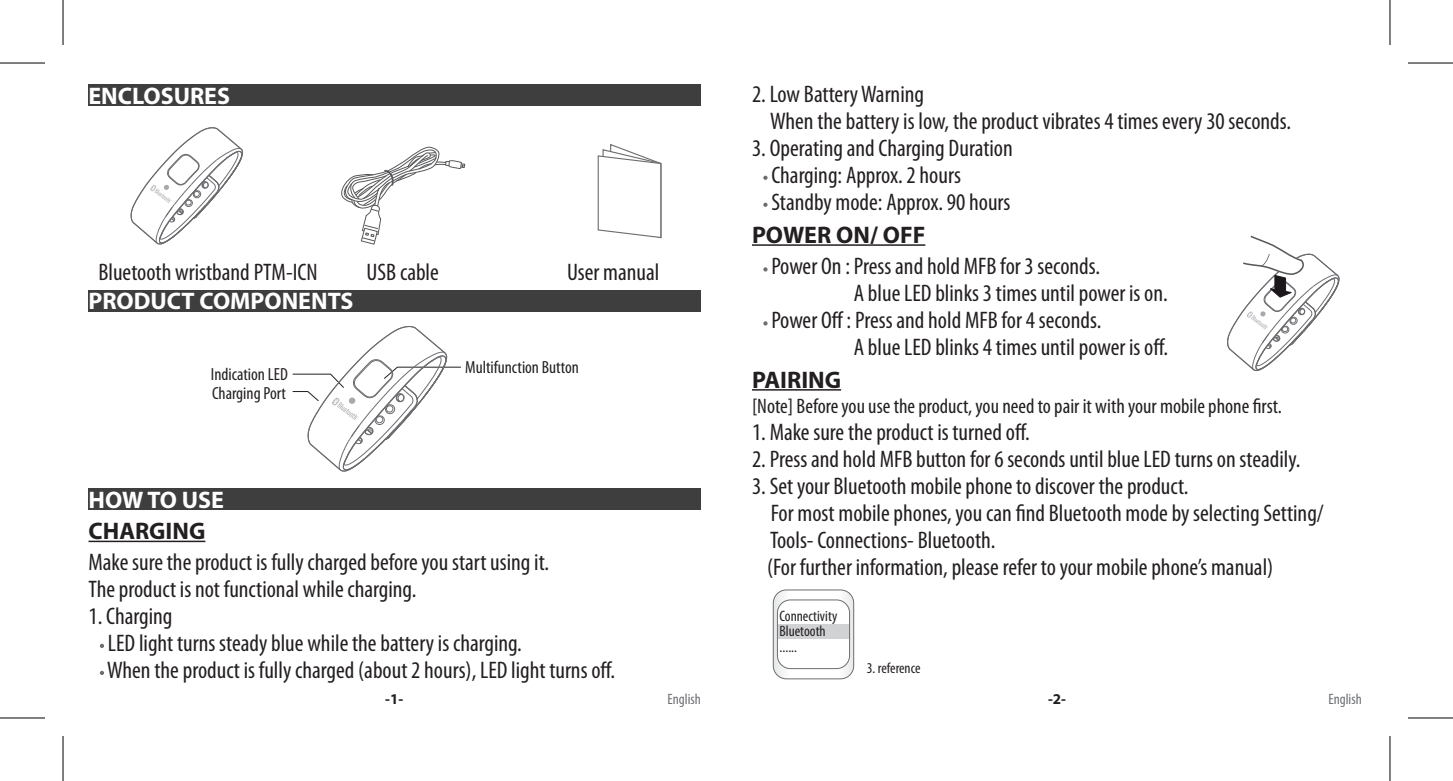
<style>
.page{position:relative;width:1453px;height:781px;background:#fff}
.page>*{position:absolute;margin:0;border:0;box-sizing:border-box;transform-origin:0 0}
.t1{font:condensed 24px "Myriad Pro";color:#231f20}
.t2{font:700 24px "Myriad Pro";color:#fff}
.t3{font:700 24px "Myriad Pro";color:#231f20}
.t4{font:condensed 21px "Myriad Pro";color:#231f20}
.t5{font:condensed 17.7px "Myriad Pro";color:#231f20}
.t6{font:condensed 15.3px/15.6px "Myriad Pro";color:#231f20}
.t7{font:condensed 15px "Myriad Pro";color:#6d6e71}
.t8{font:condensed 15px "Myriad Pro";color:#231f20}
.t9{font:700 15px "Myriad Pro";color:#231f20}
</style>
<div class="page">
<hr style="left:89px;top:541px;width:116px;height:1px;background:#231f20">
<div style="left:89px;top:488px;width:612px;height:21px;background:#3e3e3f"></div>
<svg style="left:100px;top:644px;width:4px;height:4px"></svg>
<svg style="left:100px;top:671px;width:4px;height:4px"></svg>
<div style="left:88px;top:84px;width:613px;height:22px;background:#3e3e3f"></div>
<div style="left:88px;top:290px;width:613px;height:22px;background:#3e3e3f"></div>
<hr style="left:752px;top:244px;width:173px;height:2px;background:#231f20">
<hr style="left:752px;top:389px;width:89px;height:2px;background:#231f20">
<svg style="left:763px;top:176px;width:4px;height:4px"></svg>
<svg style="left:763px;top:203px;width:4px;height:4px"></svg>
<svg style="left:763px;top:267px;width:4px;height:4px"></svg>
<svg style="left:763px;top:321px;width:4px;height:4px"></svg>
<svg style="left:292px;top:326px;width:169px;height:146px"></svg>
<svg style="left:597px;top:144px;width:65px;height:95px"></svg>
<svg style="left:130px;top:127px;width:113px;height:118px"></svg>
<svg style="left:341px;top:146px;width:124px;height:99px"></svg>
<svg style="left:1227px;top:236px;width:113px;height:135px"></svg>
<svg style="left:773px;top:589px;width:81px;height:90px"></svg>
<svg style="left:0;top:718px;width:45px;height:1px"></svg>
<svg style="left:1408px;top:718px;width:45px;height:1px"></svg>
<hr style="left:0;top:62px;width:45px;height:2px;background:#000">
<hr style="left:1408px;top:62px;width:45px;height:2px;background:#000">
<hr style="left:0;top:717px;width:45px;height:1px;background:#000">
<hr style="left:1408px;top:717px;width:45px;height:1px;background:#000">
<hr style="left:62px;top:0;width:2px;height:45px;background:#000">
<hr style="left:62px;top:736px;width:2px;height:45px;background:#000">
<hr style="left:1389px;top:0;width:1px;height:45px;background:#000">
<hr style="left:1389px;top:736px;width:1px;height:45px;background:#000">
<p class="t2" style="left:88px;top:80px;width:143px">ENCLOSURES</p>
<p class="t1" style="left:98px;top:258px;width:221px">Bluetooth wristband PTM-ICN</p>
<p class="t1" style="left:367px;top:258px;width:74px">USB cable</p>
<p class="t1" style="left:567px;top:258px;width:94px">User manual</p>
<p class="t2" style="left:88px;top:285px;width:267px">PRODUCT COMPONENTS</p>
<p class="t5" style="left:211px;top:363px;width:78px">Indication LED</p>
<p class="t5" style="left:212px;top:382px;width:75px">Charging Port</p>
<p class="t5" style="left:465px;top:356px;width:115px">Multifunction Button</p>
<p class="t2" style="left:89px;top:484px;width:137px">HOW TO USE</p>
<p class="t3" style="left:89px;top:515px;width:118px">CHARGING</p>
<p class="t1" style="left:89px;top:548px;width:462px">Make sure the product is fully charged before you start using it.</p>
<p class="t1" style="left:89px;top:575px;width:329px">The product is not functional while charging.</p>
<p class="t1" style="left:89px;top:602px;width:85px">1. Charging</p>
<p class="t1" style="left:108px;top:629px;width:415px">LED light turns steady blue while the battery is charging.</p>
<p class="t1" style="left:107px;top:656px;width:510px">When the product is fully charged (about 2 hours), LED light turns off.</p>
<p class="t1" style="left:752px;top:80px;width:174px">2. Low Battery Warning</p>
<p class="t1" style="left:770px;top:107px;width:522px">When the battery is low, the product vibrates 4 times every 30 seconds.</p>
<p class="t1" style="left:752px;top:134px;width:262px">3. Operating and Charging Duration</p>
<p class="t1" style="left:771px;top:161px;width:191px">Charging: Approx. 2 hours</p>
<p class="t1" style="left:771px;top:188px;width:241px">Standby mode: Approx. 90 hours</p>
<p class="t3" style="left:752px;top:219px;width:175px">POWER ON/ OFF</p>
<p class="t1" style="left:771px;top:252px;width:330px">Power On : Press and hold MFB for 3 seconds.</p>
<p class="t1" style="left:854px;top:279px;width:315px">A blue LED blinks 3 times until power is on.</p>
<p class="t1" style="left:771px;top:306px;width:331px">Power Off : Press and hold MFB for 4 seconds.</p>
<p class="t1" style="left:854px;top:333px;width:316px">A blue LED blinks 4 times until power is off.</p>
<p class="t3" style="left:752px;top:364px;width:91px">PAIRING</p>
<p class="t4" style="left:752px;top:393px;width:531px">[Note] Before you use the product, you need to pair it with your mobile phone first.</p>
<p class="t1" style="left:752px;top:417px;width:279px">1. Make sure the product is turned off.</p>
<p class="t1" style="left:752px;top:444px;width:550px">2. Press and hold MFB button for 6 seconds until blue LED turns on steadily.</p>
<p class="t1" style="left:752px;top:471px;width:438px">3. Set your Bluetooth mobile phone to discover the product.</p>
<p class="t1" style="left:771px;top:498px;width:554px">For most mobile phones, you can find Bluetooth mode by selecting Setting/</p>
<p class="t1" style="left:770px;top:525px;width:227px">Tools- Connections- Bluetooth.</p>
<p class="t1" style="left:767px;top:552px;width:508px">(For further information, please refer to your mobile phone’s manual)</p>
<p class="t6" style="left:779px;top:607px;width:59px">Connectivity<br>Bluetooth ......</p>
<p class="t8" style="left:867px;top:658px;width:55px">3. reference</p>
<p class="t9" style="left:385px;top:689px;width:19px">-1-</p>
<p class="t7" style="left:667px;top:690px;width:35px">English</p>
<p class="t7" style="left:1328px;top:690px;width:35px">English</p>
<p class="t9" style="left:1048px;top:689px;width:19px">-2-</p>
</div>
